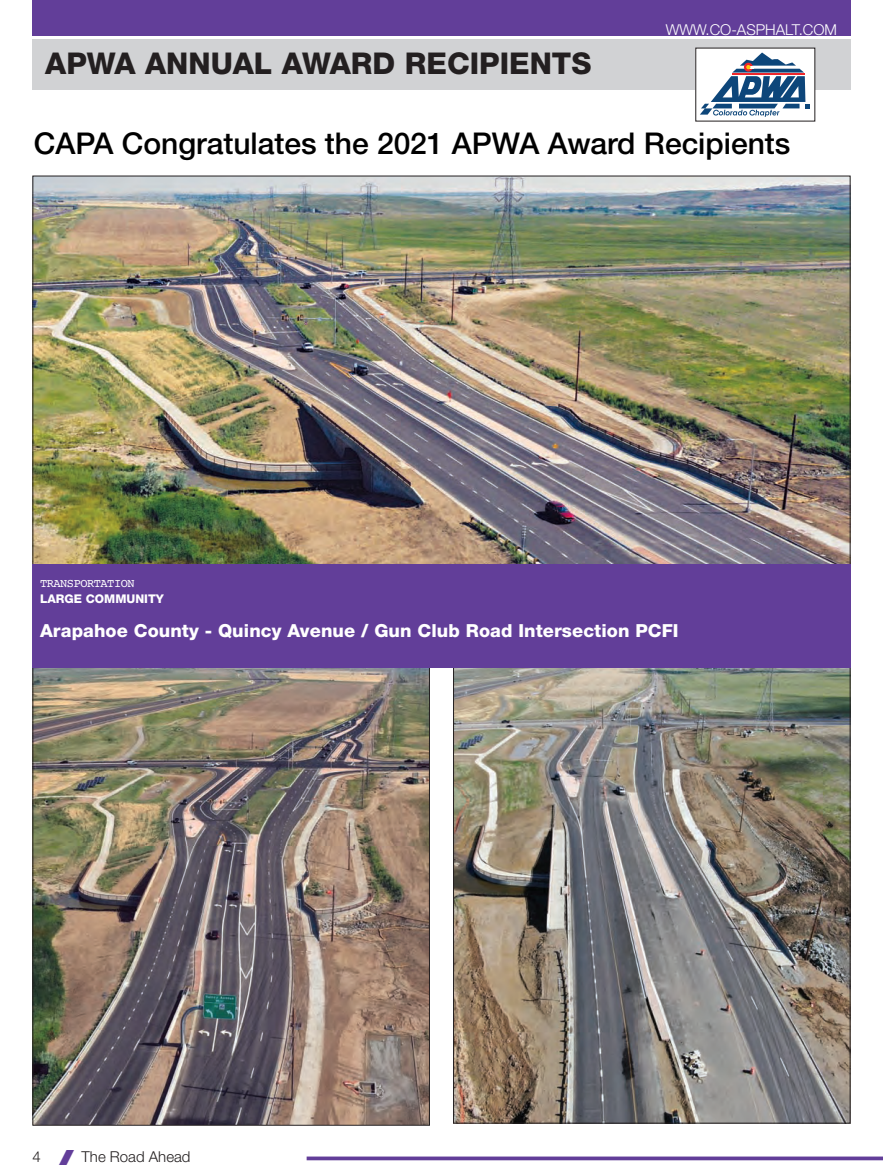
<style>
.page{position:relative;width:883px;height:1175px;background:#fff}
.page>*{position:absolute;margin:0;border:0;box-sizing:border-box;transform-origin:0 0}
.t1{font:500 30px "Helvetica Neue";color:#000}
.t2{font:800 30px "Helvetica Neue";color:#231f20}
.t3{font:800 18px "Helvetica Neue";letter-spacing:.005em;color:#fff}
.t4{font:300 15px "Helvetica Neue";color:#fff}
.t5{font:300 15px "Helvetica Neue";color:#231f20}
.t6{font:12px "Courier";letter-spacing:-.04em;color:#fff}
.t7{font:800 12px "Helvetica Neue";color:#fff}
</style>
<div class="page">
<img style="left:455px;top:668px;width:393px;height:453px">
<svg style="left:307px;top:1156px;width:576px;height:4px;background:#7758a7"></svg>
<div style="left:32px;top:0;width:818px;height:35px;background:#623e99"></div>
<div style="left:32px;top:39px;width:818px;height:51px;background:#d1d2d4"></div>
<img style="left:34px;top:668px;width:394px;height:455px">
<img style="left:34px;top:177px;width:815px;height:387px">
<div style="left:32px;top:564px;width:818px;height:104px;background:#623e99"></div>
<div style="left:696px;top:48px;width:119px;height:73px;background:#fff"></div>
<svg style="left:700px;top:52px;width:110px;height:65px"></svg>
<h1 class="t2" style="left:45px;top:52px;width:547px">APWA ANNUAL AWARD RECIPIENTS</h1>
<p class="t4" style="left:666px;top:20px;width:173px">WWW.CO-ASPHALT.COM</p>
<h1 class="t1" style="left:34px;top:133px;width:758px">CAPA Congratulates the 2021 APWA Award Recipients</h1>
<p class="t6" style="left:40px;top:575px;width:96px">TRANSPORTATION</p>
<p class="t7" style="left:40px;top:594px;width:125px">LARGE COMMUNITY</p>
<p class="t3" style="left:40px;top:624px;width:640px">Arapahoe County - Quincy Avenue / Gun Club Road Intersection PCFI</p>
<p class="t5" style="left:32px;top:1147px;width:10px">4</p>
<p class="t5" style="left:82px;top:1147px;width:110px">The Road Ahead</p>
</div>
